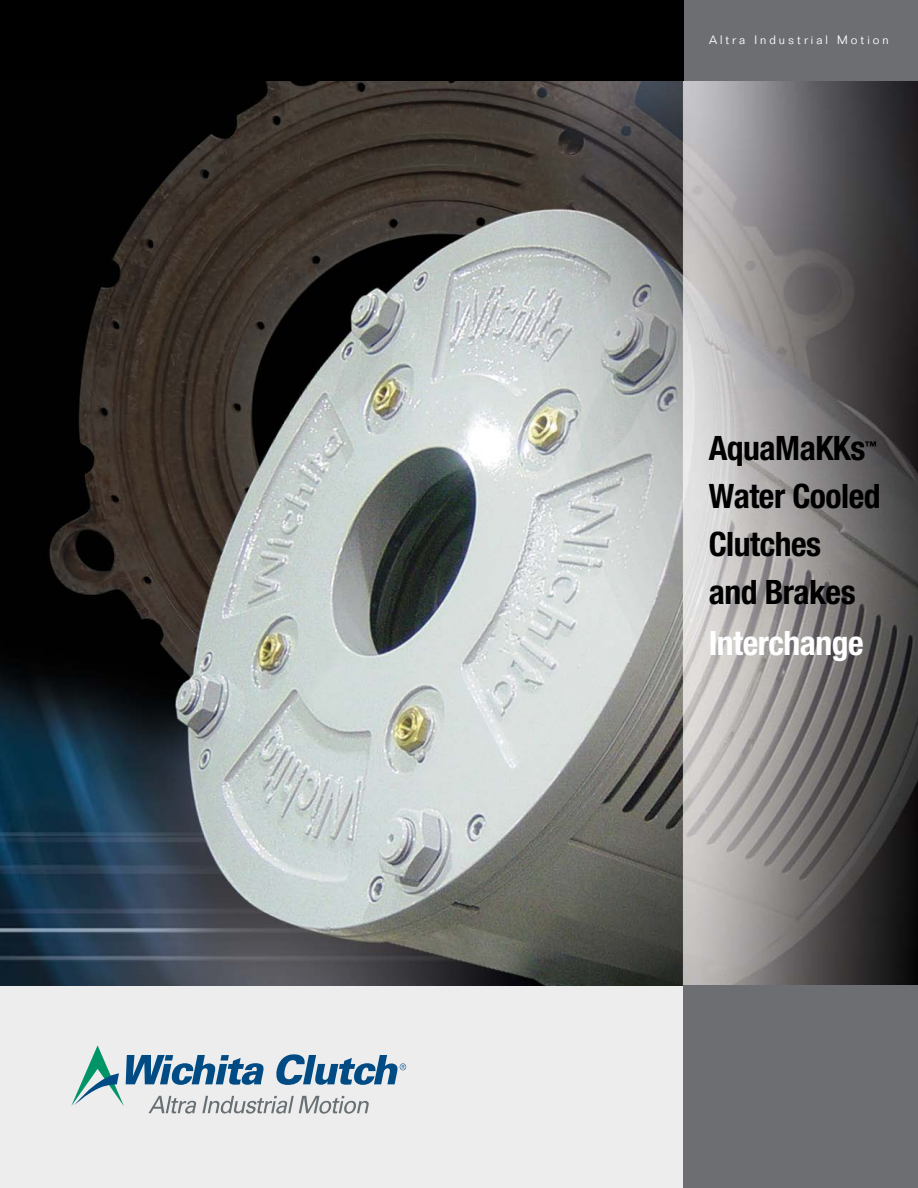
<style>
.page{position:relative;width:918px;height:1188px;background:#fff}
.page>*{position:absolute;margin:0;border:0;box-sizing:border-box;transform-origin:0 0}
.t1{font:700 condensed 33.6px/48px "Helvetica Neue LT Std";letter-spacing:-.015em;color:#000}
.t2{font:700 condensed 33.6px "Helvetica Neue LT Std";letter-spacing:-.015em;color:#fff}
.t3{font:300 12px "Folio Std";letter-spacing:.25em;color:#fff}
.t4{font:700 condensed 12px "Helvetica Neue LT Std";color:#000}
</style>
<div class="page">
<div style="left:0;top:81px;width:918px;height:1107px;background:#ededee"></div>
<img style="left:0;top:81px;width:918px;height:904px">
<div style="left:683px;top:0;width:235px;height:81px;background:#6d6e71"></div>
<div style="left:683px;top:986px;width:235px;height:202px;background:#6d6e71"></div>
<div style="left:0;top:0;width:683px;height:81px;background:#000"></div>
<svg style="left:71px;top:1045px;width:335px;height:69px"></svg>
<p class="t3" style="left:709px;top:32px;width:181px">Altra Industrial Motion</p>
<p class="t1" style="left:709px;top:424px;width:158px">AquaMaKKs</p>
<p class="t4" style="left:865px;top:438px;width:13px">™</p>
<p class="t1" style="left:709px;top:472px;width:173px">Water Cooled<br>Clutches<br>and Brakes</p>
<p class="t2" style="left:709px;top:623px;width:157px">Interchange</p>
</div>
